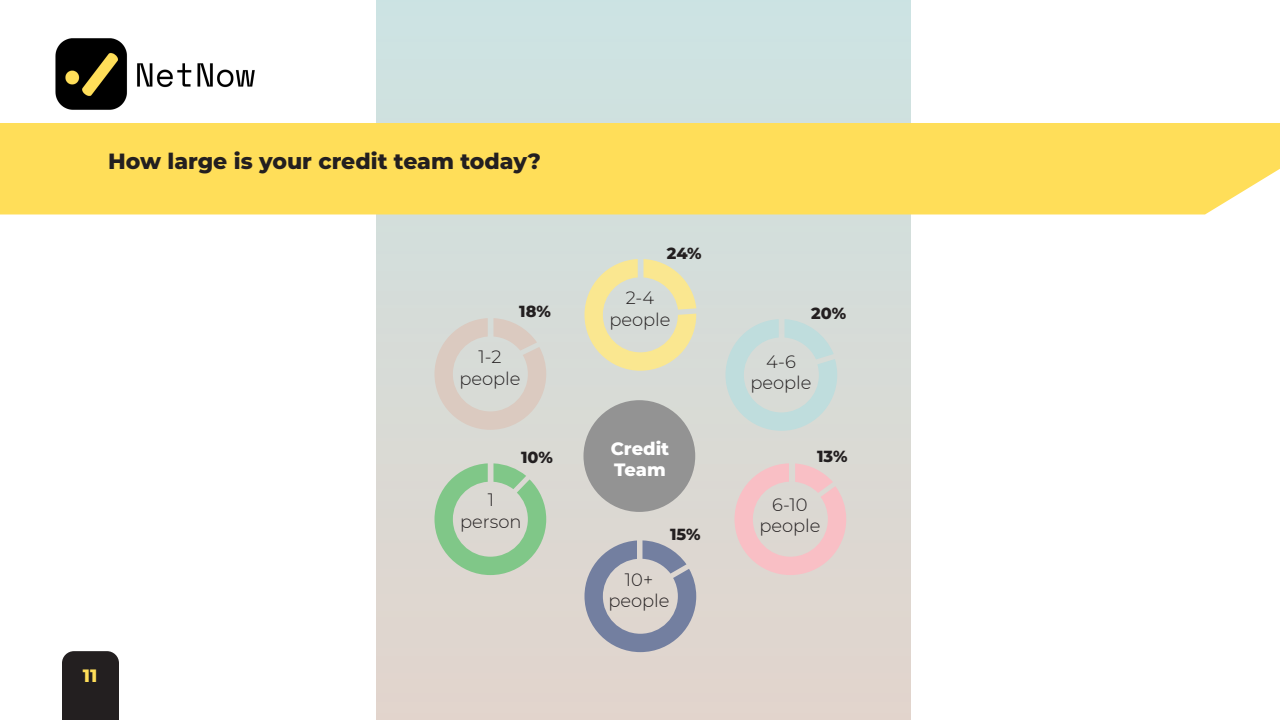
<style>
.page{position:relative;width:1280px;height:720px;background:#fff}
.page>*{position:absolute;margin:0;border:0;box-sizing:border-box;transform-origin:0 0}
.t1{font:800 22px "Montserrat";color:#231f20}
.t2{font:300 17.9px "Montserrat";color:#231f20}
.t3{font:800 17.9px "Montserrat";color:#fff}
.t4{font:800 17.9px "Montserrat";color:#ffde59}
.t5{font:800 16.1px "Montserrat";color:#231f20}
</style>
<div class="page">
<div style="left:376px;top:0;width:535px;height:720px;background:#d7dbd7"></div>
<div style="left:0;top:123px;width:1280px;height:91px;background:#ffde59"></div>
<svg style="left:584px;top:259px;width:112px;height:112px"></svg>
<svg style="left:584px;top:540px;width:112px;height:112px"></svg>
<svg style="left:726px;top:319px;width:111px;height:112px"></svg>
<svg style="left:734px;top:463px;width:112px;height:112px"></svg>
<svg style="left:434px;top:318px;width:112px;height:112px"></svg>
<svg style="left:434px;top:463px;width:112px;height:112px"></svg>
<div style="left:584px;top:400px;width:111px;height:112px;background:#939393;border-radius:50%"></div>
<div style="left:62px;top:651px;width:57px;height:69px;background:#231f20"></div>
<img style="left:55px;top:38px;width:200px;height:72px">
<p class="t1" style="left:108px;top:145px;width:435px">How large is your credit team today?</p>
<p class="t5" style="left:519px;top:300px;width:33px">18%</p>
<p class="t2" style="left:478px;top:345px;width:25px">1-2</p>
<p class="t2" style="left:459px;top:366px;width:63px">people</p>
<p class="t5" style="left:521px;top:446px;width:33px">10%</p>
<p class="t2" style="left:488px;top:488px;width:8px">1</p>
<p class="t2" style="left:460px;top:509px;width:63px">person</p>
<p class="t4" style="left:83px;top:662px;width:16px">11</p>
<p class="t5" style="left:667px;top:241px;width:36px">24%</p>
<p class="t2" style="left:626px;top:286px;width:30px">2-4</p>
<p class="t2" style="left:609px;top:307px;width:63px">people</p>
<p class="t3" style="left:611px;top:435px;width:60px">Credit</p>
<p class="t3" style="left:614px;top:457px;width:53px">Team</p>
<p class="t5" style="left:670px;top:523px;width:32px">15%</p>
<p class="t2" style="left:625px;top:567px;width:30px">10+</p>
<p class="t2" style="left:608px;top:589px;width:63px">people</p>
<p class="t5" style="left:811px;top:302px;width:37px">20%</p>
<p class="t2" style="left:766px;top:349px;width:31px">4-6</p>
<p class="t2" style="left:750px;top:371px;width:63px">people</p>
<p class="t5" style="left:817px;top:445px;width:32px">13%</p>
<p class="t2" style="left:772px;top:493px;width:37px">6-10</p>
<p class="t2" style="left:759px;top:514px;width:63px">people</p>
</div>
